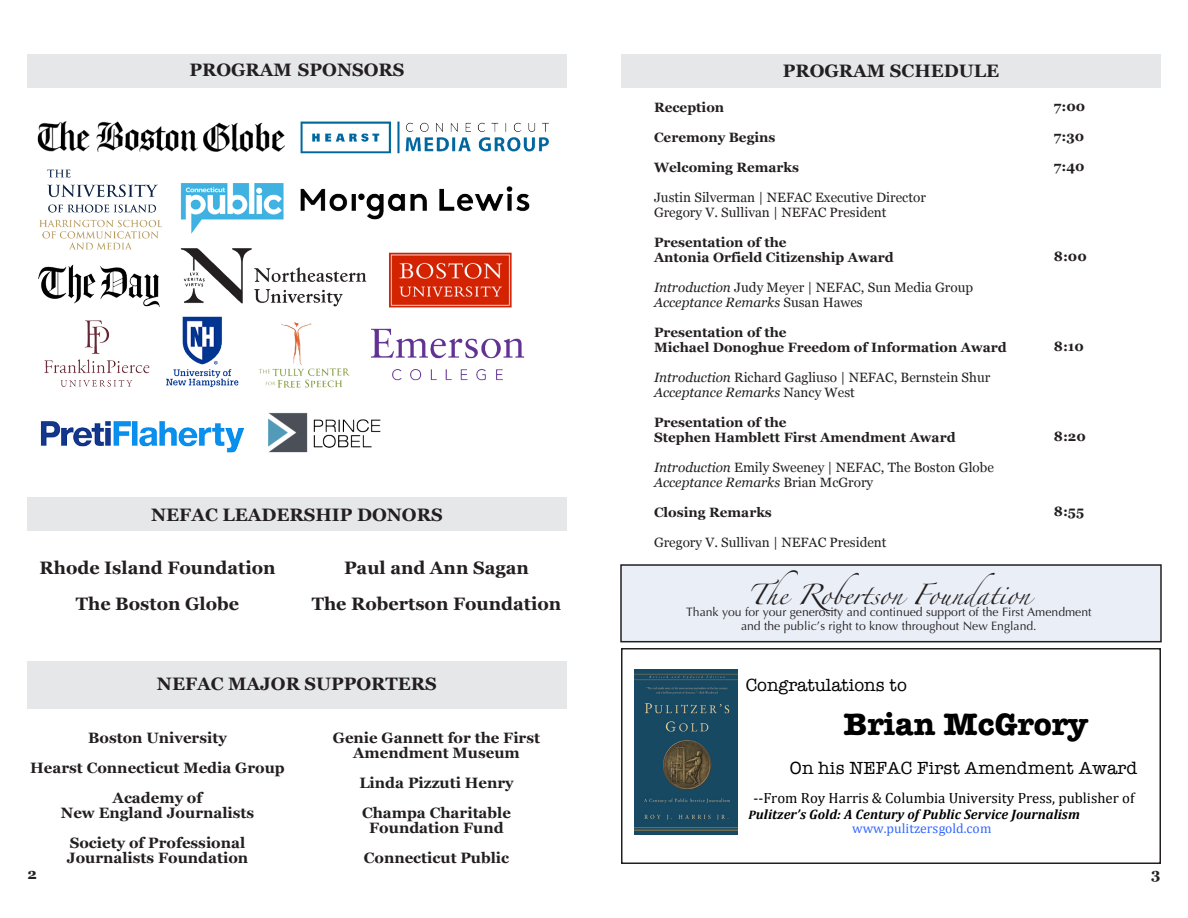
<style>
.page{position:relative;width:1188px;height:918px;background:#fff}
.page>*{position:absolute;margin:0;border:0;box-sizing:border-box;transform-origin:0 0}
.t1{font:700 31.95px "American Typewriter";color:#000}
.t2{font:18.45px "Zapfino";color:#231f20}
.t3{font:18.15px "American Typewriter";letter-spacing:.01em;color:#000}
.t4{font:700 18px "Georgia";color:#231f20}
.t5{font:700 15px/15px "Georgia";color:#231f20;text-align:center}
.t6{font:14.85px "Cambria";color:#000}
.t7{font:italic 700 13.65px/13.8px "Cambria";letter-spacing:.005em;color:#000}
.t8{font:700 13.5px "Georgia";color:#231f20}
.t9{font:13.5px "Georgia";color:#231f20}
.t10{font:italic 13.5px "Georgia";color:#231f20}
.t11{font:12.15px "Optima";color:#231f20}
.s1{font-style:italic}
.s2{font-style:normal}
.s3{font-size:12.3px}
.s4{font-weight:400;font-style:normal;color:#36f}
</style>
<div class="page">
<div style="left:27px;top:497px;width:540px;height:34px;background:#e6e7e9"></div>
<div style="left:621px;top:54px;width:540px;height:34px;background:#e6e7e9"></div>
<div style="left:27px;top:54px;width:540px;height:34px;background:#e6e7e9"></div>
<div style="left:27px;top:661px;width:540px;height:48px;background:#e6e7e9"></div>
<img style="left:635px;top:669px;width:103px;height:166px">
<div style="left:621px;top:648px;width:540px;height:216px;border:2px solid #231f20"></div>
<div style="left:621px;top:565px;width:540px;height:77px;background:#eaeef7"></div>
<div style="left:620px;top:564px;width:542px;height:78px;border:2px solid #231f20"></div>
<img style="left:37px;top:121px;width:512px;height:332px">
<p class="t4" style="left:189px;top:56px;width:217px">PROGRAM SPONSORS</p>
<p class="t4" style="left:783px;top:57px;width:218px">PROGRAM SCHEDULE</p>
<p class="t8" style="left:654px;top:97px;width:72px">Reception</p>
<p class="t8" style="left:654px;top:127px;width:123px">Ceremony Begins</p>
<p class="t8" style="left:654px;top:157px;width:147px">Welcoming Remarks</p>
<p class="t9" style="left:654px;top:187px;width:273px">Justin Silverman | NEFAC Executive Director</p>
<p class="t9" style="left:654px;top:202px;width:234px">Gregory V. Sullivan | NEFAC President</p>
<p class="t8" style="left:654px;top:232px;width:134px">Presentation of the</p>
<p class="t8" style="left:654px;top:247px;width:241px">Antonia Orfield Citizenship Award</p>
<p class="t9" style="left:654px;top:277px;width:321px"><span class="s1">Introduction</span> Judy Meyer | NEFAC, Sun Media Group</p>
<p class="t10" style="left:654px;top:292px;width:210px">Acceptance Remarks <span class="s2">Susan Hawes</span></p>
<p class="t8" style="left:654px;top:322px;width:134px">Presentation of the</p>
<p class="t8" style="left:654px;top:337px;width:354px">Michael Donoghue Freedom of Information Award</p>
<p class="t9" style="left:654px;top:367px;width:338px"><span class="s1">Introduction</span> Richard Gagliuso | NEFAC, Bernstein Shur</p>
<p class="t10" style="left:654px;top:382px;width:202px">Acceptance Remarks <span class="s2">Nancy West</span></p>
<p class="t8" style="left:654px;top:412px;width:134px">Presentation of the</p>
<p class="t8" style="left:654px;top:427px;width:303px">Stephen Hamblett First Amendment Award</p>
<p class="t9" style="left:654px;top:457px;width:341px"><span class="s1">Introduction</span> Emily Sweeney | NEFAC, The Boston Globe</p>
<p class="t10" style="left:654px;top:472px;width:221px">Acceptance Remarks <span class="s2">Brian McGrory</span></p>
<p class="t8" style="left:654px;top:502px;width:119px">Closing Remarks</p>
<p class="t9" style="left:654px;top:532px;width:234px">Gregory V. Sullivan | NEFAC President</p>
<p class="t8" style="left:1054px;top:96px;width:33px">7:00</p>
<p class="t8" style="left:1054px;top:126px;width:32px">7:30</p>
<p class="t8" style="left:1054px;top:156px;width:32px">7:40</p>
<p class="t8" style="left:1054px;top:246px;width:35px">8:00</p>
<p class="t8" style="left:1054px;top:336px;width:32px">8:10</p>
<p class="t8" style="left:1054px;top:426px;width:33px">8:20</p>
<p class="t4" style="left:151px;top:502px;width:293px">NEFAC LEADERSHIP DONORS</p>
<p class="t8" style="left:1054px;top:501px;width:32px">8:55</p>
<p class="t4" style="left:39px;top:555px;width:238px">Rhode Island Foundation</p>
<p class="t4" style="left:76px;top:591px;width:165px">The Boston Globe</p>
<p class="t4" style="left:344px;top:555px;width:186px">Paul and Ann Sagan</p>
<p class="t4" style="left:312px;top:591px;width:251px">The Robertson Foundation</p>
<p class="t2" style="left:747px;top:587px;width:284px">The Robertson Foundation</p>
<p class="t11" style="left:686px;top:605px;width:407px">Thank you for your generosity and continued support of the First Amendment</p>
<p class="t11" style="left:741px;top:619px;width:297px">and the public’s right to know throughout New England.</p>
<p class="t4" style="left:157px;top:670px;width:282px">NEFAC MAJOR SUPPORTERS</p>
<p class="t5" style="left:88px;top:730px;width:140px">Boston University</p>
<p class="t5" style="left:30px;top:760px;width:256px">Hearst Connecticut Media Group</p>
<p class="t5" style="left:113px;top:790px;width:91px">Academy of</p>
<p class="t5" style="left:61px;top:805px;width:195px">New England Journalists</p>
<p class="t5" style="left:70px;top:835px;width:177px">Society of Professional</p>
<p class="t5" style="left:67px;top:850px;width:183px">Journalists Foundation</p>
<p class="t5" style="left:333px;top:730px;width:209px">Genie Gannett for the First<br>Amendment Museum</p>
<p class="t5" style="left:359px;top:775px;width:156px">Linda Pizzuti Henry</p>
<p class="t5" style="left:362px;top:805px;width:151px">Champa Charitable</p>
<p class="t5" style="left:369px;top:820px;width:136px">Foundation Fund</p>
<p class="t5" style="left:364px;top:850px;width:147px">Connecticut Public</p>
<p class="t3" style="left:746px;top:671px;width:163px">Congratulations to</p>
<p class="t1" style="left:844px;top:697px;width:246px">Brian McGrory</p>
<p class="t3" style="left:790px;top:754px;width:349px">On his NEFAC First Amendment Award</p>
<p class="t6" style="left:754px;top:789px;width:383px">--From Roy Harris &amp; Columbia University Press, publisher of</p>
<p class="t7" style="left:852px;top:807px;width:229px;text-indent:-104px"><span class="s3">P</span>ulitzer’s Gold: A Century of Public Service Journalism <span class="s4">www.pulitzersgold.com</span></p>
<p class="t5" style="left:28px;top:866px;width:11px">2</p>
<p class="t5" style="left:1151px;top:866px;width:11px">3</p>
</div>
